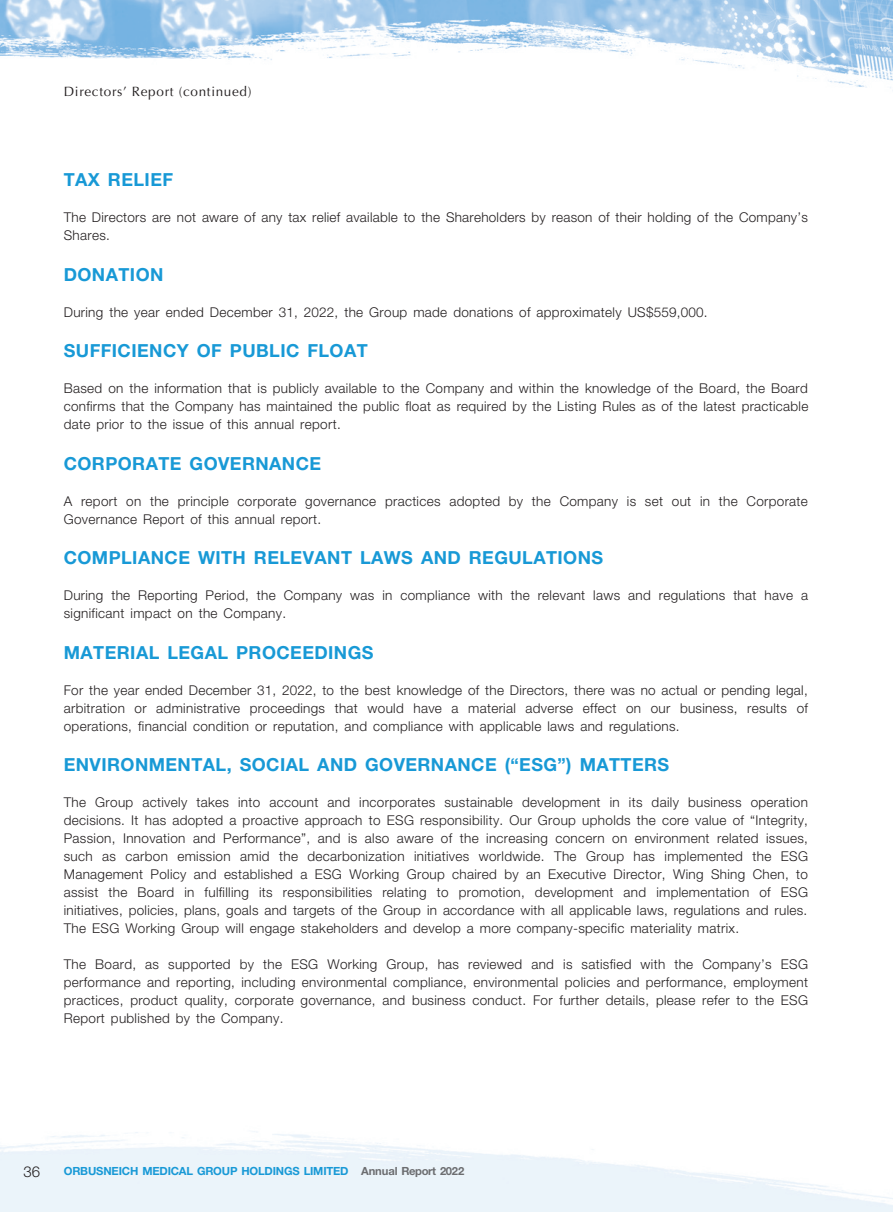
<style>
.page{position:relative;width:893px;height:1212px;background:#fff}
.page>*{position:absolute;margin:0;border:0;box-sizing:border-box;transform-origin:0 0}
._03_H1{font:700 18px "Helvetica Neue LT Std";letter-spacing:.025em;color:#1899d6}
.t1{font:300 15px "Helvetica Neue LT Std";color:#231f20}
._01_Body_Text{font:300 13.5px/18px "Helvetica Neue LT Std";letter-spacing:.025em;color:#231f20;text-align:justify}
.t2{font:13.5px "Optima LT Std";letter-spacing:.05em;color:#231f20}
.t3{font:700 11.25px "Helvetica Neue LT Std";letter-spacing:-.015em;color:#1899d6}
.s1{color:#6c6d70}
</style>
<div class="page">
<img style="left:0;top:0;width:893px;height:1212px">
<p class="t2" style="left:64px;top:84px;width:189px">Directors’ Report (continued)</p>
<p class="_03_H1" style="left:64px;top:169px;width:111px">TAX RELIEF</p>
<p class="_01_Body_Text" style="left:64px;top:208px;width:746px">The Directors are not aware of any tax relief available to the Shareholders by reason of their holding of the Company’s<br>Shares.</p>
<p class="_03_H1" style="left:64px;top:263px;width:101px">DONATION</p>
<p class="_01_Body_Text" style="left:64px;top:303px;width:645px">During the year ended December 31, 2022, the Group made donations of approximately US$559,000.</p>
<p class="_03_H1" style="left:64px;top:340px;width:306px">SUFFICIENCY OF PUBLIC FLOAT</p>
<p class="_01_Body_Text" style="left:64px;top:379px;width:746px">Based on the information that is publicly available to the Company and within the knowledge of the Board, the Board confirms that the Company has maintained the public float as required by the Listing Rules as of the latest practicable date prior to the issue of this annual report.</p>
<p class="_03_H1" style="left:64px;top:452px;width:259px">CORPORATE GOVERNANCE</p>
<p class="_01_Body_Text" style="left:64px;top:492px;width:746px">A report on the principle corporate governance practices adopted by the Company is set out in the Corporate<br>Governance Report of this annual report.</p>
<p class="_03_H1" style="left:64px;top:547px;width:541px">COMPLIANCE WITH RELEVANT LAWS AND REGULATIONS</p>
<p class="_01_Body_Text" style="left:64px;top:586px;width:746px">During the Reporting Period, the Company was in compliance with the relevant laws and regulations that have a significant impact on the Company.</p>
<p class="_03_H1" style="left:64px;top:641px;width:311px">MATERIAL LEGAL PROCEEDINGS</p>
<p class="_01_Body_Text" style="left:64px;top:681px;width:746px">For the year ended December 31, 2022, to the best knowledge of the Directors, there was no actual or pending legal, arbitration or administrative proceedings that would have a material adverse effect on our business, results of operations, financial condition or reputation, and compliance with applicable laws and regulations.</p>
<p class="_03_H1" style="left:64px;top:754px;width:607px">ENVIRONMENTAL, SOCIAL AND GOVERNANCE (“ESG”) MATTERS</p>
<p class="_01_Body_Text" style="left:64px;top:793px;width:746px">The Group actively takes into account and incorporates sustainable development in its daily business operation decisions. It has adopted a proactive approach to ESG responsibility. Our Group upholds the core value of “Integrity, Passion, Innovation and Performance”, and is also aware of the increasing concern on environment related issues, such as carbon emission amid the decarbonization initiatives worldwide. The Group has implemented the ESG Management Policy and established a ESG Working Group chaired by an Executive Director, Wing Shing Chen, to assist the Board in fulfilling its responsibilities relating to promotion, development and implementation of ESG initiatives, policies, plans, goals and targets of the Group in accordance with all applicable laws, regulations and rules.<br>The ESG Working Group will engage stakeholders and develop a more company-specific materiality matrix.</p>
<p class="_01_Body_Text" style="left:64px;top:955px;width:746px">The Board, as supported by the ESG Working Group, has reviewed and is satisfied with the Company’s ESG performance and reporting, including environmental compliance, environmental policies and performance, employment practices, product quality, corporate governance, and business conduct. For further details, please refer to the ESG Report published by the Company.</p>
<p class="t1" style="left:23px;top:1162px;width:18px">36</p>
<p class="t3" style="left:64px;top:1164px;width:402px">ORBUSNEICH MEDICAL GROUP HOLDINGS LIMITED <span class="s1">Annual Report 2022</span></p>
</div>
